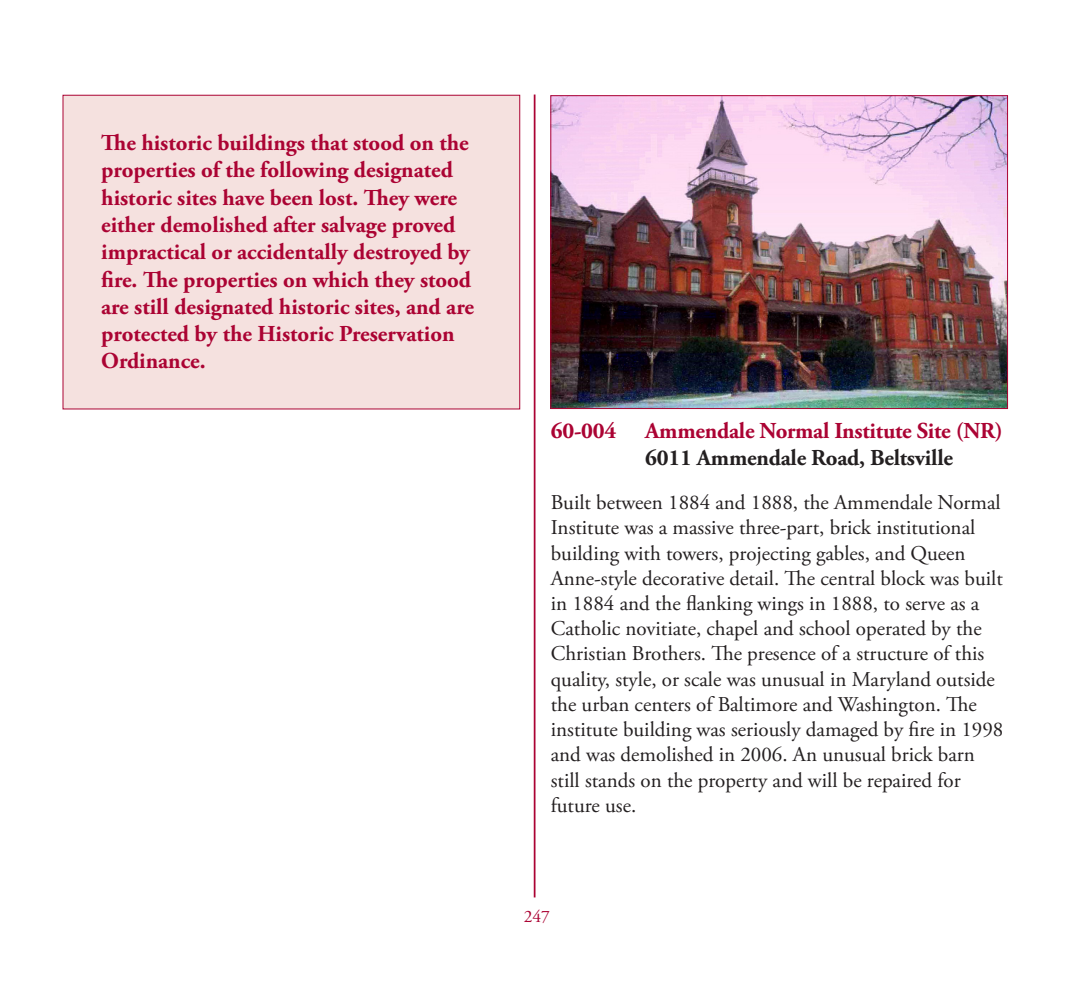
<style>
.page{position:relative;width:1071px;height:992px;background:#fff}
.page>*{position:absolute;margin:0;border:0;box-sizing:border-box;transform-origin:0 0}
.blurb{font:700 22.75px/27.3px "Adobe Garamond Pro";color:#ab0333}
.Site_Name_in_Color{font:700 22.75px/27.3px "Adobe Garamond Pro";letter-spacing:-.01em;color:#ab0333}
.t1{font:21px/25.2px "Adobe Garamond Pro";color:#231f20}
.t2{font:17.5px "Adobe Garamond Pro";color:#ab0333}
.s1{color:#231f20}
</style>
<div class="page">
<hr style="left:534px;top:94px;width:2px;height:803px;background:#ab0333">
<img style="left:552px;top:97px;width:454px;height:310px">
<div style="left:550px;top:95px;width:458px;height:314px;border:1px solid #ab0333"></div>
<div style="left:63px;top:95px;width:457px;height:314px;background:#f5e1df"></div>
<div style="left:63px;top:95px;width:457px;height:314px;border:1px solid #ab0333"></div>
<p class="blurb" style="left:101px;top:129px;width:374px">The historic buildings that stood on the properties of the following designated historic sites have been lost. They were either demolished after salvage proved impractical or accidentally destroyed by fire. The properties on which they stood are still designated historic sites, and are protected by the Historic Preservation Ordinance.</p>
<p class="Site_Name_in_Color" style="left:551px;top:417px;width:67px">60-004</p>
<p class="Site_Name_in_Color" style="left:645px;top:417px;width:359px">Ammendale Normal Institute Site (NR)<br><span class="s1">6011 Ammendale Road, Beltsville</span></p>
<p class="t1" style="left:551px;top:491px;width:454px">Built between 1884 and 1888, the Ammendale Normal Institute was a massive three-part, brick institutional building with towers, projecting gables, and Queen Anne-style decorative detail. The central block was built in 1884 and the flanking wings in 1888, to serve as a Catholic novitiate, chapel and school operated by the Christian Brothers. The presence of a structure of this quality, style, or scale was unusual in Maryland outside the urban centers of Baltimore and Washington. The institute building was seriously damaged by fire in 1998 and was demolished in 2006. An unusual brick barn still stands on the property and will be repaired for future use.</p>
<p class="t2" style="left:524px;top:906px;width:28px">247</p>
</div>
